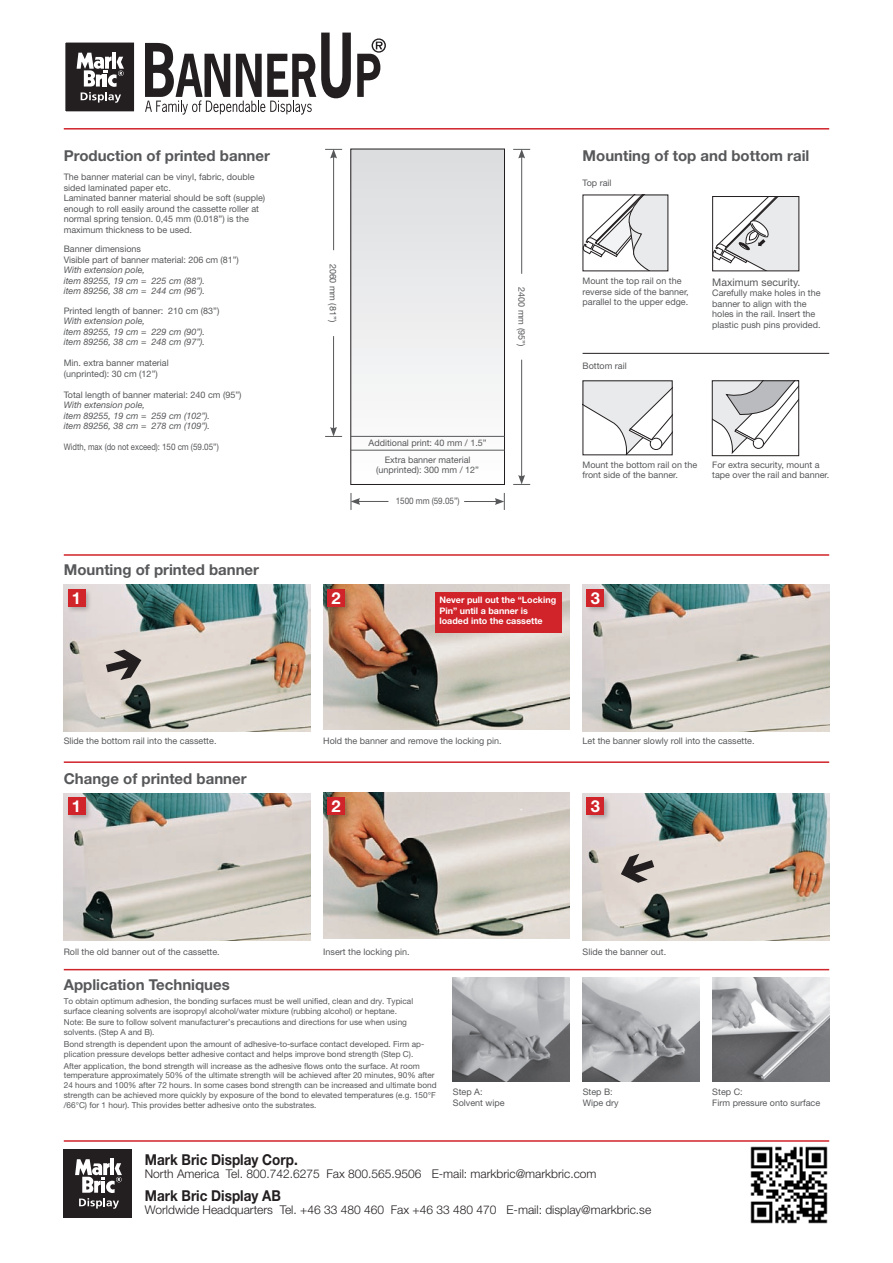
<style>
.page{position:relative;width:893px;height:1263px;background:#fff}
.page>*{position:absolute;margin:0;border:0;box-sizing:border-box;transform-origin:0 0}
.t1{font:700 16.5px "Helvetica Neue";color:#fff}
.Rubrik{font:700 15px "Helvetica Neue";color:#57585a}
.t2{font:700 15px "Helvetica Neue";color:#231f20;scale:.9 1}
.t3{font:300 12px "Helvetica Neue";color:#231f20}
.Fakta{font:10.5px "Helvetica Neue";color:#57585a}
.Fakta-2{font:9px/10.5px "Helvetica Neue";color:#57585a}
.Fakta-3{font:italic 9px/10.5px "Helvetica Neue";color:#57585a}
.Fakta-4{font:700 9px/10.5px "Helvetica Neue";color:#fff}
.Fakta-5{font:9px "Helvetica Neue";color:#57585a;scale:.85 1}
.Fakta-6{font:9px "Helvetica Neue";color:#57585a;scale:.9 1}
.Fakta-7{font:8.25px/9.8px "Helvetica Neue";color:#57585a}
</style>
<div class="page">
<hr style="left:64px;top:128px;width:765px;height:2px;background:#d1232a">
<hr style="left:64px;top:1140px;width:765px;height:2px;background:#d1232a">
<div style="left:64px;top:1149px;width:68px;height:68px;background:#231f20"></div>
<svg style="left:75px;top:1159px;width:47px;height:50px"></svg>
<div style="left:65px;top:42px;width:70px;height:70px;background:#231f20"></div>
<div style="left:64px;top:41px;width:72px;height:72px;border:2px solid #fff"></div>
<hr style="left:112px;top:52px;width:4px;height:17px;background:#fff">
<svg style="left:77px;top:53px;width:47px;height:50px"></svg>
<svg style="left:145px;top:33px;width:206px;height:82px"></svg>
<svg style="left:357px;top:38px;width:29px;height:59px"></svg>
<svg style="left:714px;top:198px;width:83px;height:71px"></svg>
<div style="left:712px;top:196px;width:87px;height:75px;border:1px solid #231f20"></div>
<svg style="left:585px;top:382px;width:86px;height:71px"></svg>
<svg style="left:585px;top:197px;width:81px;height:72px"></svg>
<hr style="left:583px;top:353px;width:246px;height:1px;background:#231f20">
<svg style="left:714px;top:382px;width:83px;height:71px"></svg>
<div style="left:712px;top:380px;width:87px;height:76px;border:1px solid #231f20"></div>
<img style="left:750px;top:1146px;width:78px;height:78px">
<div style="left:351px;top:149px;width:153px;height:335px;background:linear-gradient(to bottom,#dcdddf,#fdfdfd)"></div>
<div style="left:351px;top:149px;width:154px;height:336px;border:1px solid #231f20"></div>
<hr style="left:351px;top:450px;width:154px;height:1px;background:#57585a">
<hr style="left:351px;top:436px;width:154px;height:1px;background:#57585a">
<hr style="left:521px;top:156px;width:1px;height:118px;background:#57585a">
<hr style="left:521px;top:360px;width:1px;height:117px;background:#57585a">
<svg style="left:513px;top:475px;width:17px;height:10px"></svg>
<svg style="left:513px;top:149px;width:17px;height:9px"></svg>
<hr style="left:333px;top:156px;width:1px;height:94px;background:#57585a">
<hr style="left:333px;top:336px;width:1px;height:93px;background:#57585a">
<svg style="left:325px;top:427px;width:17px;height:10px"></svg>
<svg style="left:325px;top:149px;width:17px;height:9px"></svg>
<hr style="left:358px;top:501px;width:30px;height:1px;background:#57585a">
<hr style="left:464px;top:501px;width:33px;height:1px;background:#57585a">
<svg style="left:495px;top:493px;width:10px;height:17px"></svg>
<svg style="left:351px;top:493px;width:9px;height:17px"></svg>
<img style="left:323px;top:793px;width:247px;height:145px">
<img style="left:323px;top:584px;width:247px;height:146px">
<img style="left:64px;top:794px;width:246px;height:146px">
<img style="left:583px;top:794px;width:246px;height:146px">
<img style="left:583px;top:585px;width:246px;height:146px">
<img style="left:64px;top:585px;width:246px;height:146px">
<div style="left:66px;top:587px;width:46px;height:35px;background:#231f20;opacity:.3"></div>
<div style="left:68px;top:589px;width:17px;height:17px;background:#d1232a"></div>
<div style="left:326px;top:587px;width:46px;height:35px;background:#231f20;opacity:.3"></div>
<div style="left:327px;top:589px;width:17px;height:17px;background:#d1232a"></div>
<div style="left:585px;top:587px;width:46px;height:35px;background:#231f20;opacity:.3"></div>
<div style="left:587px;top:589px;width:17px;height:17px;background:#d1232a"></div>
<div style="left:435px;top:592px;width:126px;height:41px;background:#d1232a"></div>
<svg style="left:106px;top:649px;width:35px;height:31px"></svg>
<svg style="left:621px;top:854px;width:33px;height:29px"></svg>
<div style="left:66px;top:796px;width:46px;height:34px;background:#231f20;opacity:.3"></div>
<div style="left:68px;top:797px;width:17px;height:17px;background:#d1232a"></div>
<div style="left:326px;top:796px;width:46px;height:34px;background:#231f20;opacity:.3"></div>
<div style="left:327px;top:797px;width:17px;height:17px;background:#d1232a"></div>
<div style="left:585px;top:796px;width:46px;height:34px;background:#231f20;opacity:.3"></div>
<div style="left:587px;top:797px;width:17px;height:17px;background:#d1232a"></div>
<hr style="left:64px;top:554px;width:765px;height:2px;background:#d1232a">
<hr style="left:64px;top:761px;width:765px;height:2px;background:#d1232a">
<img style="left:712px;top:977px;width:117px;height:105px">
<img style="left:583px;top:977px;width:116px;height:105px">
<img style="left:453px;top:978px;width:117px;height:104px">
<hr style="left:64px;top:969px;width:765px;height:1px;background:#d1232a">
<p class="Rubrik" style="left:64px;top:146px;width:208px">Production of printed banner</p>
<p class="Fakta-2" style="left:64px;top:171px;width:192px">The banner material can be vinyl, fabric, double sided laminated paper etc.</p>
<p class="Fakta-2" style="left:64px;top:192px;width:203px">Laminated banner material should be soft (supple) enough to roll easily around the cassette roller at normal spring tension. 0,45 mm (0.018”) is the maximum thickness to be used.</p>
<p class="Fakta-2" style="left:64px;top:243px;width:79px">Banner dimensions</p>
<p class="Fakta-2" style="left:64px;top:254px;width:177px">Visible part of banner material: 206 cm (81”)</p>
<p class="Fakta-3" style="left:64px;top:264px;width:143px">With extension pole,<br>item 89255, 19 cm = 225 cm (88”). item 89256, 38 cm = 244 cm (96”).</p>
<p class="Fakta-2" style="left:64px;top:305px;width:157px">Printed length of banner: 210 cm (83”)</p>
<p class="Fakta-3" style="left:64px;top:315px;width:143px">With extension pole,<br>item 89255, 19 cm = 229 cm (90”). item 89256, 38 cm = 248 cm (97”).</p>
<p class="Fakta-2" style="left:64px;top:357px;width:107px">Min. extra banner material (unprinted): 30 cm (12”)</p>
<p class="Fakta-2" style="left:64px;top:389px;width:179px">Total length of banner material: 240 cm (95”)</p>
<p class="Fakta-3" style="left:64px;top:399px;width:148px">With extension pole,<br>item 89255, 19 cm = 259 cm (102”). item 89256, 38 cm = 278 cm (109”).</p>
<p class="Fakta-5" style="left:64px;top:441px;width:184px">Width, max (do not exceed): 150 cm (59.05”)</p>
<p class="Fakta-2" style="left:338px;top:264px;width:60px;rotate:90deg">2060 mm (81”)</p>
<p class="Fakta-2" style="left:527px;top:287px;width:60px;rotate:90deg">2400 mm (95”)</p>
<p class="Fakta-2" style="left:369px;top:437px;width:120px">Additional print: 40 mm / 1.5”</p>
<p class="Fakta-2" style="left:376px;top:454px;width:104px;text-align:center">Extra banner material (unprinted): 300 mm / 12”</p>
<p class="Fakta-6" style="left:396px;top:495px;width:73px">1500 mm (59.05”)</p>
<p class="Rubrik" style="left:583px;top:147px;width:228px">Mounting of top and bottom rail</p>
<p class="Fakta-2" style="left:583px;top:177px;width:30px">Top rail</p>
<p class="Fakta-2" style="left:583px;top:276px;width:108px">Mount the top rail on the reverse side of the banner, parallel to the upper edge.</p>
<p class="Fakta-2" style="left:583px;top:360px;width:46px">Bottom rail</p>
<p class="Fakta" style="left:712px;top:276px;width:90px">Maximum security.</p>
<p class="Fakta-2" style="left:712px;top:287px;width:110px">Carefully make holes in the banner to align with the holes in the rail. Insert the plastic push pins provided.</p>
<p class="Fakta-2" style="left:583px;top:459px;width:116px">Mount the bottom rail on the front side of the banner.</p>
<p class="Fakta-2" style="left:712px;top:459px;width:118px">For extra security, mount a tape over the rail and banner.</p>
<p class="Rubrik" style="left:64px;top:561px;width:197px">Mounting of printed banner</p>
<p class="t1" style="left:72px;top:588px;width:11px">1</p>
<p class="t1" style="left:331px;top:588px;width:11px">2</p>
<p class="t1" style="left:591px;top:588px;width:11px">3</p>
<p class="Fakta-4" style="left:439px;top:595px;width:118px">Never pull out the “Locking</p>
<p class="Fakta-4" style="left:439px;top:605px;width:105px">Pin” until a banner is loaded into the cassette</p>
<p class="Fakta-2" style="left:64px;top:735px;width:154px">Slide the bottom rail into the cassette.</p>
<p class="Fakta-2" style="left:323px;top:735px;width:180px">Hold the banner and remove the locking pin.</p>
<p class="Fakta-2" style="left:583px;top:735px;width:174px">Let the banner slowly roll into the cassette.</p>
<p class="Rubrik" style="left:64px;top:769px;width:184px">Change of printed banner</p>
<p class="t1" style="left:72px;top:796px;width:11px">1</p>
<p class="t1" style="left:331px;top:796px;width:11px">2</p>
<p class="t1" style="left:591px;top:796px;width:11px">3</p>
<p class="Fakta-2" style="left:64px;top:946px;width:158px">Roll the old banner out of the cassette.</p>
<p class="Fakta-2" style="left:323px;top:946px;width:88px">Insert the locking pin.</p>
<p class="Fakta-2" style="left:583px;top:946px;width:85px">Slide the banner out.</p>
<p class="Rubrik" style="left:64px;top:975px;width:168px">Application Techniques</p>
<p class="Fakta-7" style="left:64px;top:996px;width:351px">To obtain optimum adhesion, the bonding surfaces must be well unified, clean and dry. Typical surface cleaning solvents are isopropyl alcohol/water mixture (rubbing alcohol) or heptane.</p>
<p class="Fakta-7" style="left:64px;top:1017px;width:345px">Note: Be sure to follow solvent manufacturer’s precautions and directions for use when using solvents. (Step A and B).</p>
<p class="Fakta-7" style="left:64px;top:1039px;width:362px">Bond strength is dependent upon the amount of adhesive-to-surface contact developed. Firm ap&shy;plication pressure develops better adhesive contact and helps improve bond strength (Step C).</p>
<p class="Fakta-7" style="left:64px;top:1061px;width:374px">After application, the bond strength will increase as the adhesive flows onto the surface. At room temperature approximately 50% of the ultimate strength will be achieved after 20 minutes, 90% after 24 hours and 100% after 72 hours. In some cases bond strength can be increased and ultimate bond strength can be achieved more quickly by exposure of the bond to elevated temperatures (e.g. 150°F /66°C) for 1 hour). This provides better adhesive onto the substrates.</p>
<p class="Fakta-2" style="left:453px;top:1087px;width:31px">Step A:</p>
<p class="Fakta-2" style="left:453px;top:1097px;width:53px">Solvent wipe</p>
<p class="Fakta-2" style="left:583px;top:1087px;width:32px">Step B:</p>
<p class="Fakta-2" style="left:583px;top:1097px;width:37px">Wipe dry</p>
<p class="t2" style="left:145px;top:1150px;width:171px">Mark Bric Display Corp.</p>
<p class="t3" style="left:145px;top:1166px;width:453px">North America Tel. 800.742.6275 Fax 800.565.9506 E-mail: markbric@markbric.com</p>
<p class="t2" style="left:145px;top:1186px;width:153px">Mark Bric Display AB</p>
<p class="t3" style="left:145px;top:1202px;width:508px">Worldwide Headquarters Tel. +46 33 480 460 Fax +46 33 480 470 E-mail: display@markbric.se</p>
<p class="Fakta-2" style="left:712px;top:1087px;width:32px">Step C:</p>
<p class="Fakta-2" style="left:712px;top:1097px;width:109px">Firm pressure onto surface</p>
</div>
